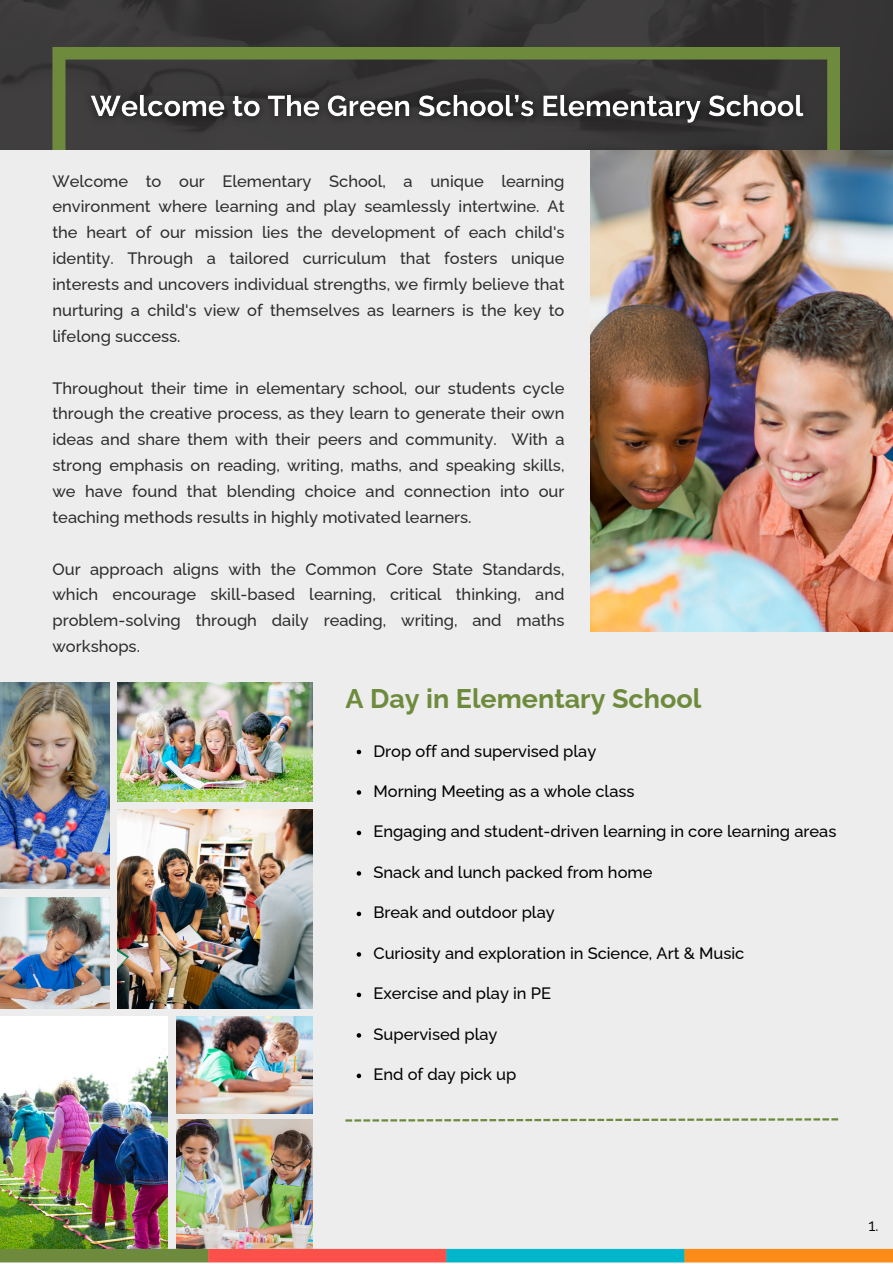
<style>
.page{position:relative;width:893px;height:1264px;background:#fff}
.page>*{position:absolute;margin:0;border:0;box-sizing:border-box;transform-origin:0 0}
.t1{font:700 27px "Raleway";color:#6e8b3d}
.t2{font:500 16.5px/25.8px "Raleway";color:#2e2c2c;text-align:justify}
.t3{font:500 16.5px "Raleway";color:#000}
.t4{font:16.5px "Raleway";color:#000}
</style>
<div class="page">
<div style="left:0;top:0;width:892px;height:1262px;background:#ededed"></div>
<div style="left:0;top:1248px;width:209px;height:14px;background:#6e8b3d"></div>
<div style="left:208px;top:1248px;width:238px;height:14px;background:#fb514a"></div>
<div style="left:446px;top:1248px;width:238px;height:14px;background:#00b6cb"></div>
<div style="left:684px;top:1248px;width:208px;height:14px;background:#fc8c17"></div>
<div style="left:0;top:0;width:892px;height:150px;background:#373536"></div>
<svg style="left:52px;top:46px;width:788px;height:104px"></svg>
<img style="left:590px;top:151px;width:302px;height:480px">
<img style="left:78px;top:83px;width:738px;height:55px">
<svg style="left:356px;top:749px;width:5px;height:5px"></svg>
<svg style="left:356px;top:790px;width:5px;height:4px"></svg>
<svg style="left:356px;top:830px;width:5px;height:5px"></svg>
<svg style="left:356px;top:871px;width:5px;height:4px"></svg>
<svg style="left:356px;top:911px;width:5px;height:5px"></svg>
<svg style="left:356px;top:952px;width:5px;height:4px"></svg>
<svg style="left:356px;top:992px;width:5px;height:5px"></svg>
<svg style="left:356px;top:1033px;width:5px;height:4px"></svg>
<svg style="left:356px;top:1073px;width:5px;height:5px"></svg>
<img style="left:0;top:1016px;width:167px;height:232px">
<img style="left:0;top:897px;width:109px;height:111px">
<img style="left:177px;top:1119px;width:136px;height:129px">
<img style="left:177px;top:1016px;width:136px;height:97px">
<img style="left:0;top:682px;width:109px;height:206px">
<img style="left:118px;top:809px;width:194px;height:199px">
<img style="left:118px;top:682px;width:194px;height:119px">
<svg style="left:345px;top:1118px;width:493px;height:3px"></svg>
<p class="t2" style="left:52px;top:168px;width:513px">Welcome to our Elementary School, a unique learning environment where learning and play seamlessly intertwine. At the heart of our mission lies the development of each child's identity. Through a tailored curriculum that fosters unique interests and uncovers individual strengths, we firmly believe that nurturing a child's view of themselves as learners is the key to lifelong success.</p>
<p class="t2" style="left:52px;top:375px;width:513px">Throughout their time in elementary school, our students cycle through the creative process, as they learn to generate their own ideas and share them with their peers and community. With a strong emphasis on reading, writing, maths, and speaking skills, we have found that blending choice and connection into our teaching methods results in highly motivated learners.</p>
<p class="t2" style="left:52px;top:556px;width:513px">Our approach aligns with the Common Core State Standards, which encourage skill-based learning, critical thinking, and problem-solving through daily reading, writing, and maths workshops.</p>
<p class="t1" style="left:345px;top:682px;width:357px">A Day in Elementary School</p>
<p class="t3" style="left:373px;top:741px;width:224px">Drop off and supervised play</p>
<p class="t3" style="left:373px;top:781px;width:262px">Morning Meeting as a whole class</p>
<p class="t3" style="left:373px;top:822px;width:464px">Engaging and student-driven learning in core learning areas</p>
<p class="t3" style="left:373px;top:862px;width:280px">Snack and lunch packed from home</p>
<p class="t3" style="left:373px;top:902px;width:183px">Break and outdoor play</p>
<p class="t3" style="left:373px;top:943px;width:372px">Curiosity and exploration in Science, Art &amp; Music</p>
<p class="t3" style="left:373px;top:983px;width:179px">Exercise and play in PE</p>
<p class="t3" style="left:373px;top:1024px;width:125px">Supervised play</p>
<p class="t3" style="left:373px;top:1064px;width:144px">End of day pick up</p>
<p class="t4" style="left:868px;top:1215px;width:12px">1.</p>
</div>
